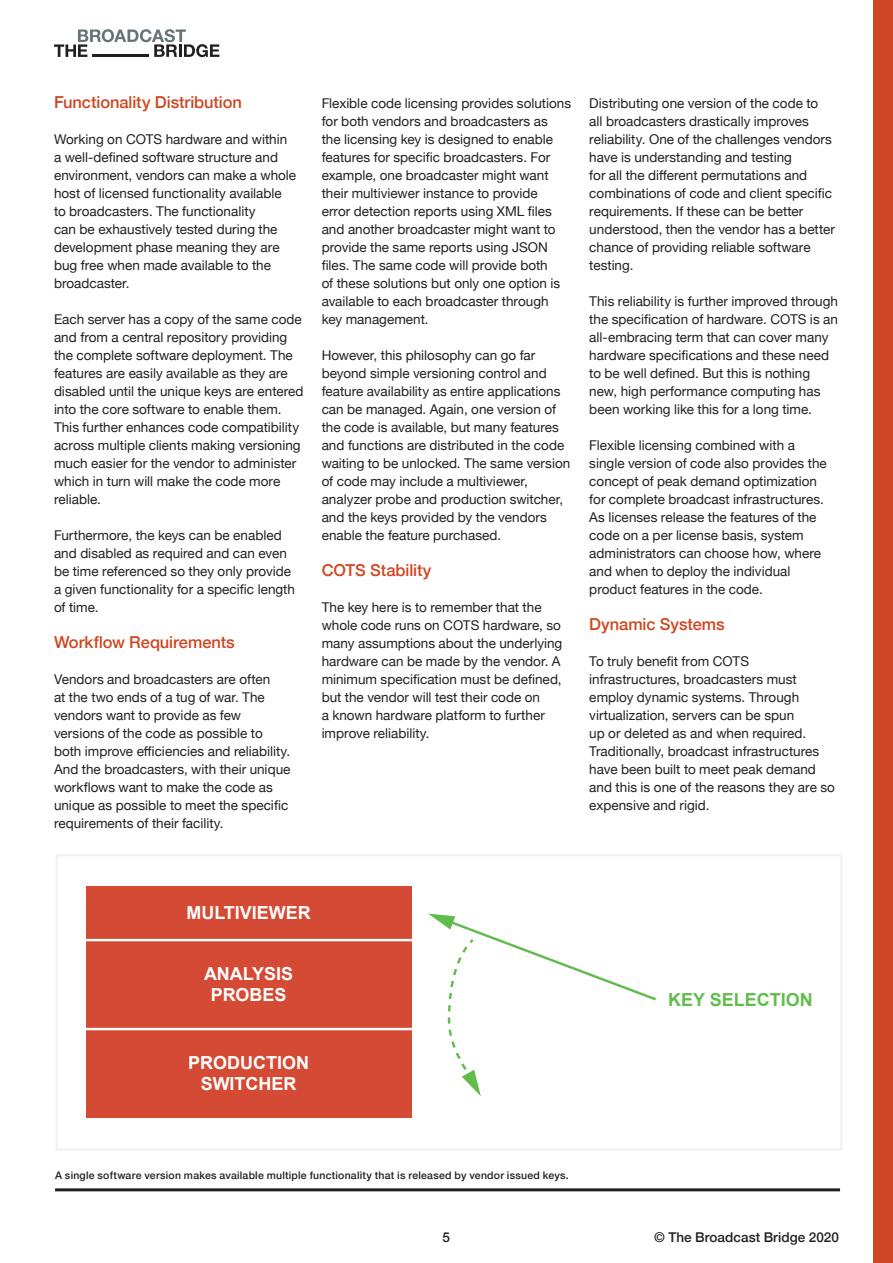
<style>
.page{position:relative;width:893px;height:1263px;background:#fff}
.page>*{position:absolute;margin:0;border:0;box-sizing:border-box;transform-origin:0 0}
.t1{font:700 18px/21.6px "Arial";color:#fff;text-align:center}
.t2{font:700 18px "Arial";color:#61bc4d}
.intro{font:500 16.5px "Helvetica Neue";letter-spacing:-.005em;color:#cf4722}
.intro-2{font:13.5px/18px "Helvetica Neue";color:#231f20}
.sub_head{font:500 13.5px "Helvetica Neue";letter-spacing:.005em;color:#231f20}
.t3{font:500 10.5px "Helvetica Neue";letter-spacing:.02em;color:#231f20}
</style>
<div class="page">
<div style="left:873px;top:0;width:20px;height:1263px;background:#cf4722"></div>
<svg style="left:54px;top:29px;width:165px;height:28px"></svg>
<hr style="left:93px;top:54px;width:56px;height:3px;background:#231f20">
<div style="left:86px;top:886px;width:326px;height:55px;background:#d44a34"></div>
<div style="left:86px;top:941px;width:326px;height:88px;background:#d44a34"></div>
<div style="left:86px;top:1030px;width:326px;height:87px;background:#d44a34"></div>
<div style="left:56px;top:854px;width:786px;height:297px;border:2px solid #f2f3f4"></div>
<hr style="left:82px;top:939px;width:334px;height:2px;background:#fff">
<hr style="left:82px;top:1028px;width:334px;height:2px;background:#fff">
<svg style="left:428px;top:913px;width:228px;height:183px"></svg>
<hr style="left:55px;top:1188px;width:785px;height:3px;background:#231f20">
<p class="intro" style="left:54px;top:89px;width:189px">Functionality Distribution</p>
<p class="intro-2" style="left:54px;top:131px;width:244px">Working on COTS hardware and within a well-defined software structure and environment, vendors can make a whole host of licensed functionality available to broadcasters. The functionality<br>can be exhaustively tested during the development phase meaning they are bug free when made available to the broadcaster.</p>
<p class="intro-2" style="left:54px;top:311px;width:251px">Each server has a copy of the same code and from a central repository providing the complete software deployment. The features are easily available as they are disabled until the unique keys are entered into the core software to enable them.<br>This further enhances code compatibility across multiple clients making versioning much easier for the vendor to administer which in turn will make the code more reliable.</p>
<p class="intro-2" style="left:54px;top:527px;width:243px">Furthermore, the keys can be enabled and disabled as required and can even be time referenced so they only provide a given functionality for a specific length of time.</p>
<p class="intro" style="left:54px;top:629px;width:182px">Workflow Requirements</p>
<p class="intro-2" style="left:54px;top:671px;width:238px">Vendors and broadcasters are often<br>at the two ends of a tug of war. The vendors want to provide as few versions of the code as possible to both improve efficiencies and reliability.<br>And the broadcasters, with their unique workflows want to make the code as unique as possible to meet the specific requirements of their facility.</p>
<p class="intro-2" style="left:322px;top:95px;width:251px">Flexible code licensing provides solutions for both vendors and broadcasters as<br>the licensing key is designed to enable features for specific broadcasters. For example, one broadcaster might want their multiviewer instance to provide<br>error detection reports using XML files and another broadcaster might want to provide the same reports using JSON files. The same code will provide both<br>of these solutions but only one option is available to each broadcaster through key management.</p>
<p class="intro-2" style="left:322px;top:347px;width:250px">However, this philosophy can go far beyond simple versioning control and feature availability as entire applications can be managed. Again, one version of the code is available, but many features and functions are distributed in the code waiting to be unlocked. The same version of code may include a multiviewer, analyzer probe and production switcher, and the keys provided by the vendors enable the feature purchased.</p>
<p class="intro" style="left:322px;top:557px;width:111px">COTS Stability</p>
<p class="intro-2" style="left:322px;top:599px;width:242px">The key here is to remember that the whole code runs on COTS hardware, so many assumptions about the underlying hardware can be made by the vendor. A minimum specification must be defined, but the vendor will test their code on<br>a known hardware platform to further improve reliability.</p>
<p class="intro-2" style="left:589px;top:95px;width:247px">Distributing one version of the code to<br>all broadcasters drastically improves reliability. One of the challenges vendors have is understanding and testing<br>for all the different permutations and combinations of code and client specific requirements. If these can be better understood, then the vendor has a better chance of providing reliable software testing.</p>
<p class="intro-2" style="left:589px;top:293px;width:250px">This reliability is further improved through the specification of hardware. COTS is an all-embracing term that can cover many hardware specifications and these need to be well defined. But this is nothing new, high performance computing has been working like this for a long time.</p>
<p class="intro-2" style="left:589px;top:437px;width:239px">Flexible licensing combined with a single version of code also provides the concept of peak demand optimization for complete broadcast infrastructures.<br>As licenses release the features of the code on a per license basis, system administrators can choose how, where and when to deploy the individual product features in the code.</p>
<p class="intro" style="left:589px;top:611px;width:137px">Dynamic Systems</p>
<p class="intro-2" style="left:589px;top:653px;width:247px">To truly benefit from COTS infrastructures, broadcasters must employ dynamic systems. Through virtualization, servers can be spun<br>up or deleted as and when required.<br>Traditionally, broadcast infrastructures have been built to meet peak demand and this is one of the reasons they are so expensive and rigid.</p>
<p class="t1" style="left:186px;top:903px;width:126px">MULTIVIEWER</p>
<p class="t1" style="left:204px;top:963px;width:91px">ANALYSIS<br>PROBES</p>
<p class="t1" style="left:188px;top:1052px;width:122px">PRODUCTION<br>SWITCHER</p>
<p class="t2" style="left:668px;top:988px;width:146px">KEY SELECTION</p>
<p class="t3" style="left:55px;top:1167px;width:515px">A single software version makes available multiple functionality that is released by vendor issued keys.</p>
<p class="sub_head" style="left:442px;top:1226px;width:9px">5</p>
<p class="sub_head" style="left:654px;top:1226px;width:186px">© The Broadcast Bridge 2020</p>
</div>
